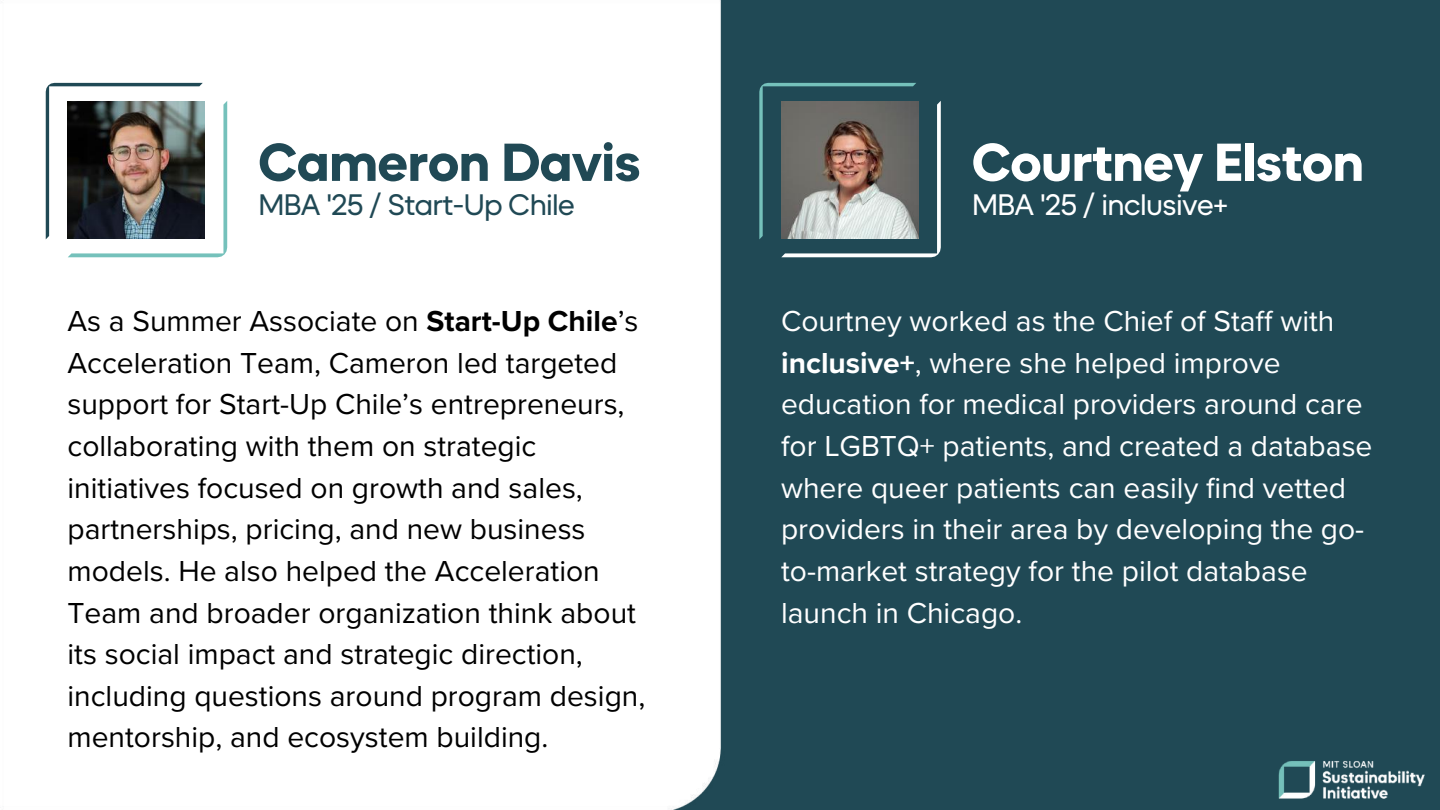
<style>
.page{position:relative;width:1440px;height:810px;background:#204955}
.page>*{position:absolute;margin:0;border:0;box-sizing:border-box;transform-origin:0 0}
.t1{font:700 54px "Duplet Open";color:#fff}
.t2{font:700 54px "Duplet Open";color:#204955}
.t3{font:30px/41.7px "Proxima Nova";color:#000}
.t4{font:30px/41.7px "Proxima Nova";color:#fff}
.t5{font:30px "Duplet Open";color:#204955}
.t6{font:30px "Duplet Open";color:#fff}
.s1{font-weight:700}
</style>
<div class="page">
<div style="left:0;top:0;width:721px;height:810px;background:#fff"></div>
<svg style="left:46px;top:83px;width:181px;height:174px"></svg>
<img style="left:68px;top:101px;width:137px;height:137px">
<svg style="left:759px;top:83px;width:182px;height:174px"></svg>
<img style="left:781px;top:101px;width:137px;height:137px">
<img style="left:1278px;top:761px;width:147px;height:38px">
<h1 class="t2" style="left:259px;top:129px;width:383px">Cameron Davis</h1>
<p class="t5" style="left:259px;top:186px;width:318px">MBA '25 / Start-Up Chile</p>
<h1 class="t1" style="left:972px;top:129px;width:393px">Courtney Elston</h1>
<p class="t6" style="left:972px;top:186px;width:257px">MBA '25 / inclusive+</p>
<p class="t3" style="left:68px;top:301px;width:579px">As a Summer Associate on <span class="s1">Start-Up Chile</span>’s Acceleration Team, Cameron led targeted support for Start-Up Chile’s entrepreneurs, collaborating with them on strategic initiatives focused on growth and sales, partnerships, pricing, and new business models. He also helped the Acceleration Team and broader organization think about its social impact and strategic direction, including questions around program design, mentorship, and ecosystem building.</p>
<p class="t4" style="left:781px;top:301px;width:593px">Courtney worked as the Chief of Staff with <span class="s1">inclusive+</span>, where she helped improve education for medical providers around care for LGBTQ+ patients, and created a database where queer patients can easily find vetted providers in their area by developing the go&shy;to-market strategy for the pilot database launch in Chicago.</p>
</div>
